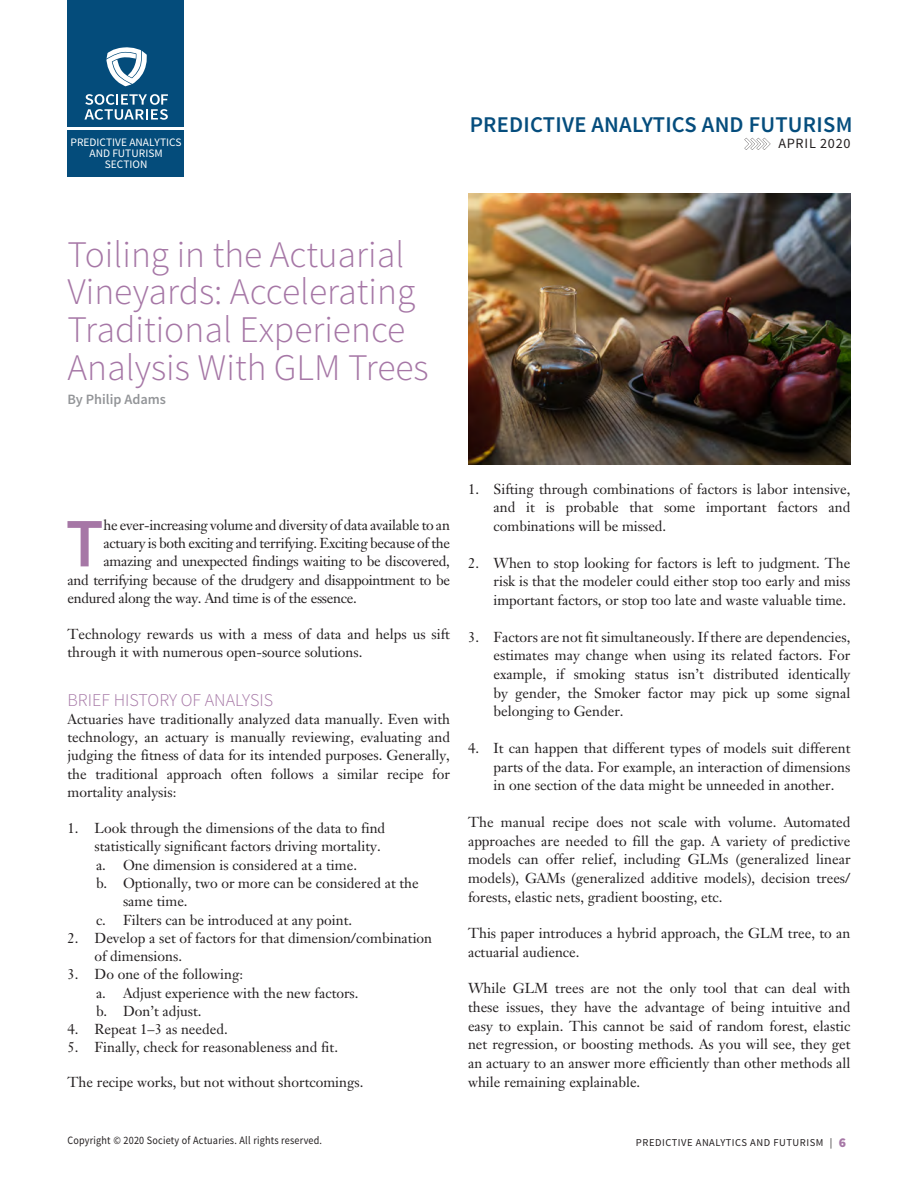
<style>
.page{position:relative;width:918px;height:1188px;background:#fff}
.page>*{position:absolute;margin:0;border:0;box-sizing:border-box;transform-origin:0 0}
.Article_Body___space{font:600 69.3px "Source Sans Pro";color:#a677a6}
.Article_TItle{font:300 37.5px/37.8px "Source Sans Pro";color:#a677a6}
.t1{font:600 22.5px "Source Sans Pro";letter-spacing:.01em;color:#054d7d}
.Article_Subhead_A{font:300 18px "Source Sans Pro";color:#a677a6}
.Article_Body___space-2{font:14.25px/18.6px "Janson Text LT Std";color:#231f20;text-align:justify}
.Article_Short_Number{font:14.25px/18.3px "Janson Text LT Std";color:#231f20}
.Article_Body___space-3{font:14.25px "Janson Text LT Std";letter-spacing:-.02em;color:#231f20}
.Article_Body___space-4{font:600 14.25px "Source Sans Pro";color:#939598}
.Folio_Right{font:14.1px "Source Sans Pro";letter-spacing:.05em;color:#231f20}
.t2{font:11.4px/10.8px "Source Sans Pro";color:#fff;text-align:center}
.Mast_text_FR{font:11.25px "Source Sans Pro";letter-spacing:.02em;color:#231f20;scale:.9 1}
.t3{font:10.5px "Source Sans Pro";letter-spacing:.05em;color:#231f20}
.s1{font-weight:900;font-size:13.5px;color:#a677a6}
</style>
<div class="page">
<svg style="left:744px;top:138px;width:27px;height:12px"></svg>
<div style="left:68px;top:0;width:116px;height:176px;background:#044c7b"></div>
<svg style="left:106px;top:47px;width:41px;height:39px"></svg>
<svg style="left:84px;top:94px;width:84px;height:26px"></svg>
<hr style="left:68px;top:128px;width:117px;height:2px;background:#fff">
<img style="left:468px;top:194px;width:382px;height:271px">
<p class="t2" style="left:70px;top:137px;width:113px">PREDICTIVE ANALYTICS<br>AND FUTURISM<br>SECTION</p>
<p class="Article_TItle" style="left:68px;top:235px;width:363px">Toiling in the Actuarial<br>Vineyards: Accelerating<br>Traditional Experience<br>Analysis With GLM Trees</p>
<p class="Article_Body___space-4" style="left:68px;top:390px;width:100px">By Philip Adams</p>
<p class="t1" style="left:470px;top:110px;width:384px">PREDICTIVE ANALYTICS AND FUTURISM</p>
<p class="Folio_Right" style="left:778px;top:134px;width:74px">APRIL 2020</p>
<p class="Article_Body___space" style="left:66px;top:500px;width:39px">T</p>
<p class="Article_Body___space-3" style="left:104px;top:516px;width:348px">he ever-increasing volume and diversity of data available to an</p>
<p class="Article_Body___space-3" style="left:104px;top:534px;width:348px">actuary is both exciting and terrifying. Exciting because of the</p>
<p class="Article_Body___space-3" style="left:104px;top:552px;width:348px">amazing and unexpected findings waiting to be discovered,</p>
<p class="Article_Body___space-3" style="left:68px;top:571px;width:384px">and terrifying because of the drudgery and disappointment to be</p>
<p class="Article_Body___space-3" style="left:68px;top:589px;width:291px">endured along the way. And time is of the essence.</p>
<p class="Article_Body___space-2" style="left:68px;top:625px;width:384px">Technology rewards us with a mess of data and helps us sift through it with numerous open-source solutions.</p>
<p class="Article_Subhead_A" style="left:68px;top:689px;width:207px">BRIEF HISTORY OF ANALYSIS</p>
<p class="Article_Body___space-2" style="left:68px;top:710px;width:384px">Actuaries have traditionally analyzed data manually. Even with technology, an actuary is manually reviewing, evaluating and judging the fitness of data for its intended purposes. Generally, the traditional approach often follows a similar recipe for mortality analysis:</p>
<p class="Article_Short_Number" style="left:94px;top:819px;width:292px;text-indent:-27px">1. Look through the dimensions of the data to find statistically significant factors driving mortality.</p>
<p class="Article_Short_Number" style="left:96px;top:856px;width:263px">a. One dimension is considered at a time.</p>
<p class="Article_Short_Number" style="left:123px;top:874px;width:297px;text-indent:-27px">b. Optionally, two or more can be considered at the same time.</p>
<p class="Article_Short_Number" style="left:96px;top:910px;width:258px">c. Filters can be introduced at any point.</p>
<p class="Article_Short_Number" style="left:94px;top:929px;width:339px;text-indent:-27px">2. Develop a set of factors for that dimension/combination of dimensions.</p>
<p class="Article_Short_Number" style="left:68px;top:965px;width:177px">3. Do one of the following:</p>
<p class="Article_Short_Number" style="left:96px;top:983px;width:264px">a. Adjust experience with the new factors.</p>
<p class="Article_Short_Number" style="left:96px;top:1002px;width:107px">b. Don’t adjust.</p>
<p class="Article_Short_Number" style="left:68px;top:1020px;width:162px">4. Repeat 1–3 as needed.</p>
<p class="Article_Short_Number" style="left:68px;top:1038px;width:272px">5. Finally, check for reasonableness and fit.</p>
<p class="Article_Body___space-2" style="left:68px;top:1072px;width:298px">The recipe works, but not without shortcomings.</p>
<p class="Article_Body___space-2" style="left:494px;top:479px;width:359px;text-indent:-26px">1. Sifting through combinations of factors is labor intensive, and it is probable that some important factors and combinations will be missed.</p>
<p class="Article_Body___space-2" style="left:494px;top:553px;width:359px;text-indent:-26px">2. When to stop looking for factors is left to judgment. The risk is that the modeler could either stop too early and miss important factors, or stop too late and waste valuable time.</p>
<p class="Article_Body___space-2" style="left:494px;top:627px;width:359px;text-indent:-26px">3. Factors are not fit simultaneously. If there are dependencies, estimates may change when using its related factors. For example, if smoking status isn’t distributed identically by gender, the Smoker factor may pick up some signal belonging to Gender.</p>
<p class="Article_Body___space-2" style="left:494px;top:739px;width:358px;text-indent:-26px">4. It can happen that different types of models suit different parts of the data. For example, an interaction of dimensions in one section of the data might be unneeded in another.</p>
<p class="Article_Body___space-2" style="left:468px;top:813px;width:384px">The manual recipe does not scale with volume. Automated approaches are needed to fill the gap. A variety of predictive models can offer relief, including GLMs (generalized linear models), GAMs (generalized additive models), decision trees/ forests, elastic nets, gradient boosting, etc.</p>
<p class="Article_Body___space-2" style="left:468px;top:924px;width:384px">This paper introduces a hybrid approach, the GLM tree, to an actuarial audience.</p>
<p class="Article_Body___space-2" style="left:468px;top:979px;width:384px">While GLM trees are not the only tool that can deal with these issues, they have the advantage of being intuitive and easy to explain. This cannot be said of random forest, elastic net regression, or boosting methods. As you will see, they get an actuary to an answer more efficiently than other methods all while remaining explainable.</p>
<p class="Mast_text_FR" style="left:68px;top:1133px;width:284px">Copyright © 2020 Society of Actuaries. All rights reserved.</p>
<p class="t3" style="left:636px;top:1136px;width:212px">PREDICTIVE ANALYTICS AND FUTURISM | <span class="s1">6</span></p>
</div>
